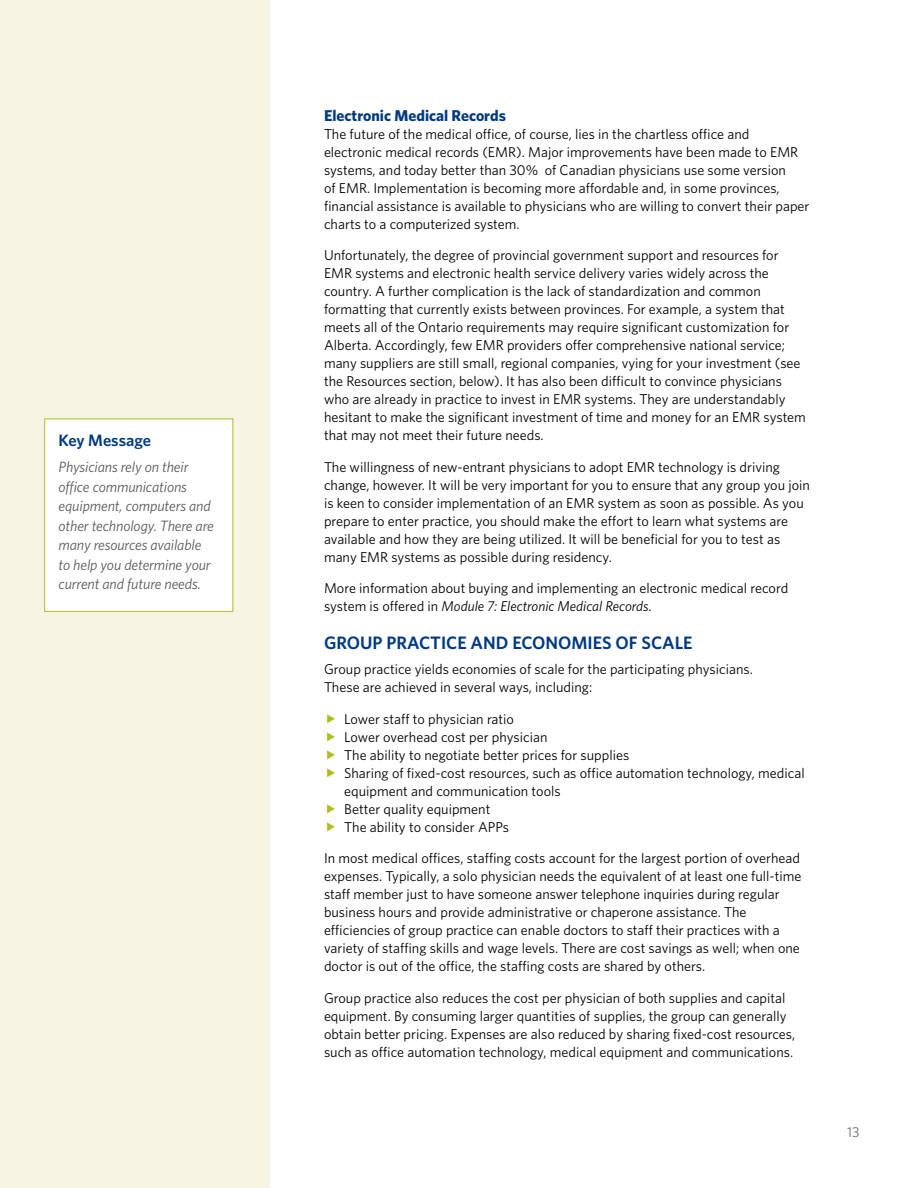
<style>
.page{position:relative;width:918px;height:1188px;background:#fff}
.page>*{position:absolute;margin:0;border:0;box-sizing:border-box;transform-origin:0 0}
.t1{font:600 18px "Whitney";color:#013a81}
.t2{font:600 16.5px "Whitney";color:#013a81}
.t3{font:700 15.75px "Whitney";color:#013a81}
.t4{font:italic 15px/19.5px "Whitney";letter-spacing:-.01em;color:#58595b}
.t5{font:14.25px/18px "Whitney";color:#000}
.t6{font:14.25px "Whitney";color:#6d6e71}
.s1{font-style:italic}
</style>
<div class="page">
<div style="left:0;top:0;width:270px;height:1188px;background:#f6f4e2"></div>
<div style="left:45px;top:419px;width:188px;height:192px;background:#fff"></div>
<div style="left:44px;top:418px;width:189px;height:194px;border:1px solid #b2bb1e"></div>
<p class="t2" style="left:59px;top:429px;width:94px">KEY MESSAGE</p>
<p class="t4" style="left:59px;top:457px;width:157px">Physicians rely on their office communications equipment, computers and other technology. There are many resources available to help you determine your current and future needs.</p>
<p class="t3" style="left:324px;top:105px;width:183px">Electronic Medical Records</p>
<p class="t5" style="left:324px;top:124px;width:487px">The future of the medical office, of course, lies in the chartless office and electronic medical records (EMR). Major improvements have been made to EMR systems, and today better than 30% of Canadian physicians use some version<br>of EMR. Implementation is becoming more affordable and, in some provinces, financial assistance is available to physicians who are willing to convert their paper charts to a computerized system.</p>
<p class="t5" style="left:324px;top:246px;width:483px">Unfortunately, the degree of provincial government support and resources for EMR systems and electronic health service delivery varies widely across the country. A further complication is the lack of standardization and common formatting that currently exists between provinces. For example, a system that meets all of the Ontario requirements may require significant customization for Alberta. Accordingly, few EMR providers offer comprehensive national service; many suppliers are still small, regional companies, vying for your investment (see the Resources section, below). It has also been difficult to convince physicians who are already in practice to invest in EMR systems. They are understandably hesitant to make the significant investment of time and money for an EMR system that may not meet their future needs.</p>
<p class="t5" style="left:324px;top:457px;width:488px">The willingness of new-entrant physicians to adopt EMR technology is driving change, however. It will be very important for you to ensure that any group you join is keen to consider implementation of an EMR system as soon as possible. As you prepare to enter practice, you should make the effort to learn what systems are available and how they are being utilized. It will be beneficial for you to test as many EMR systems as possible during residency.</p>
<p class="t5" style="left:324px;top:579px;width:466px">More information about buying and implementing an electronic medical record system is offered in <span class="s1">Module 7: Electronic Medical Records</span>.</p>
<p class="t1" style="left:324px;top:631px;width:25px">GROUP</p>
<p class="t1" style="left:386px;top:631px;width:11px">PRACTICE</p>
<p class="t1" style="left:471px;top:631px;width:14px">AND</p>
<p class="t1" style="left:512px;top:631px;width:12px">ECONOMIES</p>
<p class="t1" style="left:616px;top:631px;width:37px">OF SCALE</p>
<p class="t5" style="left:324px;top:660px;width:430px">Group practice yields economies of scale for the participating physicians.<br>These are achieved in several ways, including:</p>
<p class="t5" style="left:344px;top:709px;width:462px">Lower staff to physician ratio<br>Lower overhead cost per physician<br>The ability to negotiate better prices for supplies<br>Sharing of fixed-cost resources, such as office automation technology, medical equipment and communication tools<br>Better quality equipment<br>The ability to consider APPs</p>
<p class="t5" style="left:324px;top:849px;width:479px">In most medical offices, staffing costs account for the largest portion of overhead expenses. Typically, a solo physician needs the equivalent of at least one full-time staff member just to have someone answer telephone inquiries during regular business hours and provide administrative or chaperone assistance. The efficiencies of group practice can enable doctors to staff their practices with a variety of staffing skills and wage levels. There are cost savings as well; when one doctor is out of the office, the staffing costs are shared by others.</p>
<p class="t5" style="left:324px;top:988px;width:473px">Group practice also reduces the cost per physician of both supplies and capital equipment. By consuming larger quantities of supplies, the group can generally obtain better pricing. Expenses are also reduced by sharing fixed-cost resources, such as office automation technology, medical equipment and communications.</p>
<p class="t6" style="left:847px;top:1122px;width:14px">13</p>
</div>
